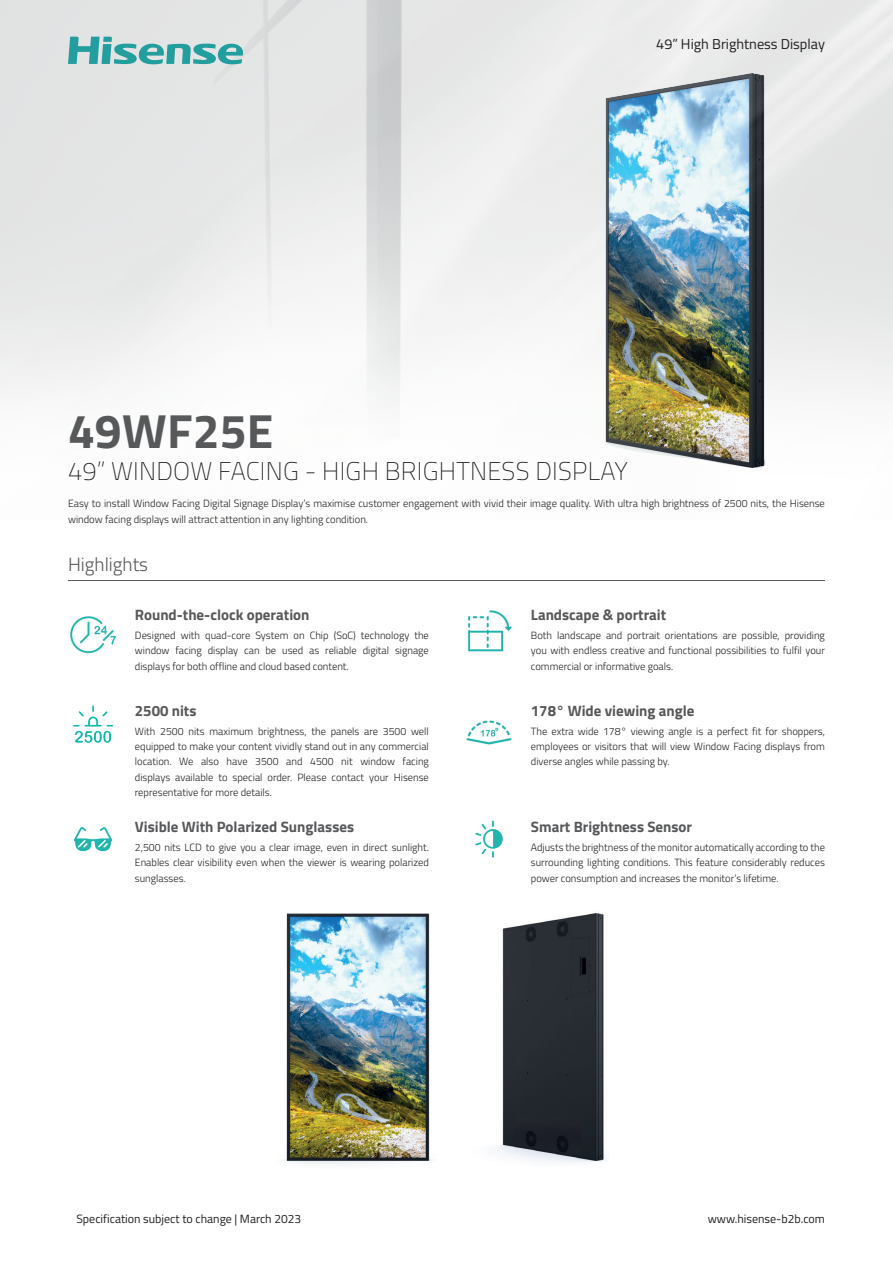
<style>
.page{position:relative;width:893px;height:1263px;background:#fff}
.page>*{position:absolute;margin:0;border:0;box-sizing:border-box;transform-origin:0 0}
.t1{font:700 48px "Titillium Web";letter-spacing:.005em;color:#57585a}
.t2{font:200 25.65px "Titillium Web";letter-spacing:.01em;color:#231f20}
.t3{font:300 19.05px "Titillium Web";color:#57585a}
.t4{font:700 15px "Titillium Web";color:#57585a}
.t5{font:14.4px "Titillium Web";color:#231f20}
.t6{font:12px "Titillium Web";color:#231f20}
.t7{font:300 10.5px/15.3px "Titillium Web";color:#231f20;text-align:justify}
</style>
<div class="page">
<img style="left:0;top:0;width:893px;height:468px">
<svg style="left:68px;top:37px;width:177px;height:27px;background:#84c1c1"></svg>
<img style="left:70px;top:616px;width:47px;height:38px">
<img style="left:468px;top:610px;width:44px;height:42px">
<img style="left:73px;top:705px;width:40px;height:38px">
<img style="left:466px;top:720px;width:46px;height:25px">
<img style="left:74px;top:827px;width:38px;height:25px">
<img style="left:475px;top:820px;width:28px;height:38px">
<hr style="left:68px;top:580px;width:757px;height:1px;background:#57585a">
<img style="left:494px;top:913px;width:112px;height:249px">
<img style="left:283px;top:913px;width:150px;height:252px">
<h3 class="t5" style="left:656px;top:34px;width:170px">49” High Brightness Display</h3>
<h1 class="t1" style="left:68px;top:395px;width:207px">49WF25E</h1>
<h2 class="t2" style="left:68px;top:453px;width:561px">49” WINDOW FACING - HIGH BRIGHTNESS DISPLAY</h2>
<p class="t7" style="left:68px;top:494px;width:758px;line-height:16.5px">Easy to install Window Facing Digital Signage Display’s maximise customer engagement with vivid their image quality. With ultra high brightness of 2500 nits, the Hisense window facing displays will attract attention in any lighting condition.</p>
<h3 class="t3" style="left:68px;top:551px;width:82px">Highlights</h3>
<h3 class="t4" style="left:135px;top:603px;width:176px">Round-the-clock operation</h3>
<p class="t7" style="left:135px;top:627px;width:296px">Designed with quad-core System on Chip (SoC) technology the window facing display can be used as reliable digital signage displays for both offline and cloud based content.</p>
<h3 class="t4" style="left:135px;top:699px;width:63px">2500 nits</h3>
<p class="t7" style="left:135px;top:723px;width:296px">With 2500 nits maximum brightness, the panels are 3500 well equipped to make your content vividly stand out in any commercial location. We also have 3500 and 4500 nit window facing displays available to special order. Please contact your Hisense representative for more details.</p>
<h3 class="t4" style="left:135px;top:815px;width:221px">Visible With Polarized Sunglasses</h3>
<p class="t7" style="left:135px;top:839px;width:296px">2,500 nits LCD to give you a clear image, even in direct sunlight.<br>Enables clear visibility even when the viewer is wearing polarized sunglasses.</p>
<h3 class="t4" style="left:531px;top:603px;width:137px">Landscape &amp; portrait</h3>
<p class="t7" style="left:531px;top:627px;width:296px">Both landscape and portrait orientations are possible, providing you with endless creative and functional possibilities to fulfil your commercial or informative goals.</p>
<h3 class="t4" style="left:531px;top:699px;width:165px">178° Wide viewing angle</h3>
<p class="t7" style="left:531px;top:723px;width:296px">The extra wide 178° viewing angle is a perfect fit for shoppers, employees or visitors that will view Window Facing displays from diverse angles while passing by.</p>
<h3 class="t4" style="left:531px;top:815px;width:163px">Smart Brightness Sensor</h3>
<p class="t7" style="left:531px;top:839px;width:296px">Adjusts the brightness of the monitor automatically according to the surrounding lighting conditions. This feature considerably reduces power consumption and increases the monitor’s lifetime.</p>
<p class="t6" style="left:76px;top:1209px;width:226px">Specification subject to change | March 2023</p>
<p class="t6" style="left:708px;top:1209px;width:119px">www.hisense-b2b.com</p>
</div>
